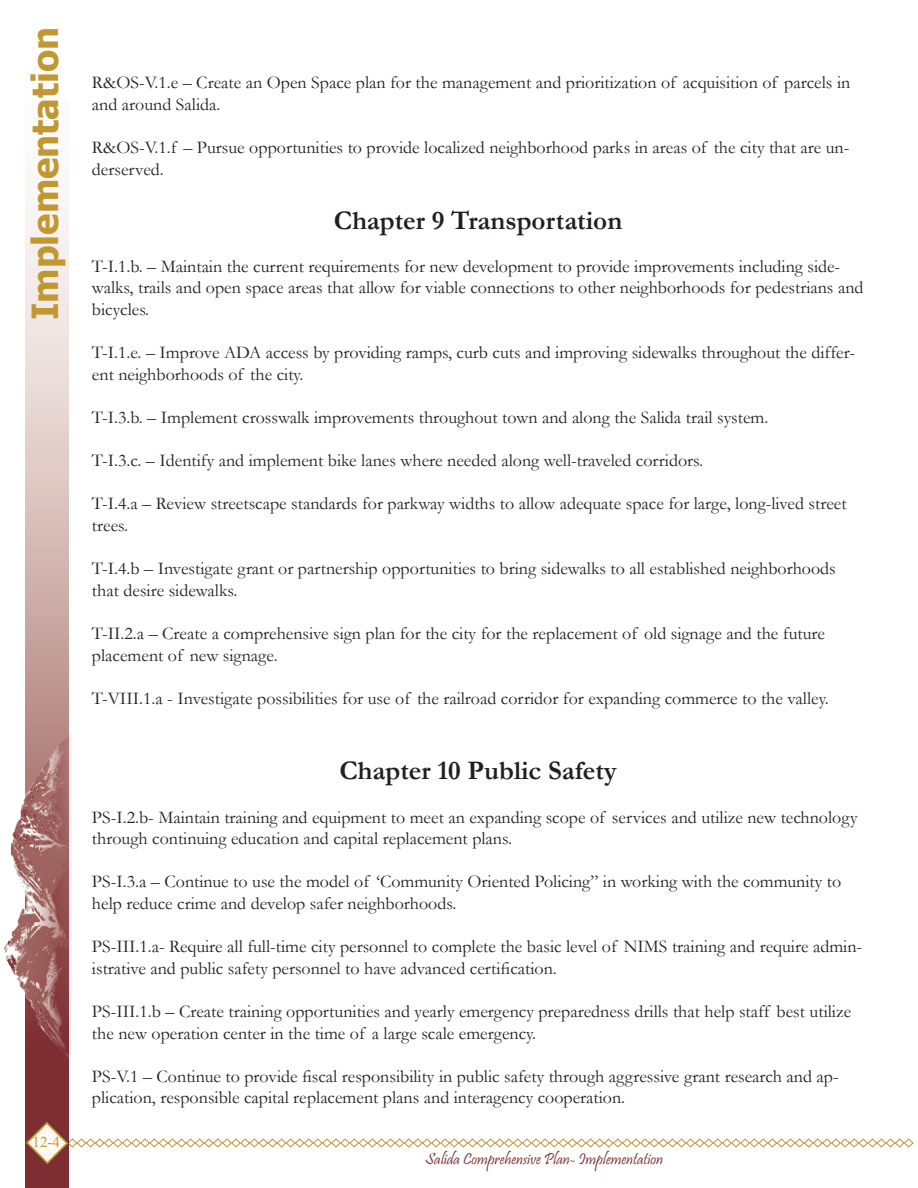
<style>
.page{position:relative;width:918px;height:1188px;background:#fff}
.page>*{position:absolute;margin:0;border:0;box-sizing:border-box;transform-origin:0 0}
.t1{font:700 36px "Tahoma";color:#c19731}
.t2{font:700 27px "Garamond";color:#231f20}
.t3{font:18px/21.6px "Garamond";color:#231f20}
.t4{font:16.5px "Pristina";color:#7d2f34}
.t5{font:15px "Times New Roman";color:#c19731}
</style>
<div class="page">
<svg style="left:26px;top:206px;width:42px;height:982px;background:#cfb2af"></svg>
<img style="left:4px;top:733px;width:67px;height:330px">
<svg style="left:25px;top:1121px;width:889px;height:44px"></svg>
<h1 class="t1" style="left:20px;top:320px;width:295px;rotate:-90deg">Implementation</h1>
<p class="t5" style="left:33px;top:1132px;width:29px">12-4</p>
<p class="t3" style="left:92px;top:71px;width:760px">R&amp;OS-V.1.e – Create an Open Space plan for the management and prioritization of acquisition of parcels in and around Salida.</p>
<p class="t3" style="left:92px;top:136px;width:759px">R&amp;OS-V.1.f – Pursue opportunities to provide localized neighborhood parks in areas of the city that are un&shy;derserved.</p>
<p class="t2" style="left:334px;top:202px;width:290px">Chapter 9 Transportation</p>
<p class="t3" style="left:92px;top:255px;width:773px">T-I.1.b. – Maintain the current requirements for new development to provide improvements including side&shy;walks, trails and open space areas that allow for viable connections to other neighborhoods for pedestrians and bicycles.</p>
<p class="t3" style="left:92px;top:341px;width:765px">T-I.1.e. – Improve ADA access by providing ramps, curb cuts and improving sidewalks throughout the differ&shy;ent neighborhoods of the city.</p>
<p class="t3" style="left:92px;top:406px;width:678px">T-I.3.b. – Implement crosswalk improvements throughout town and along the Salida trail system.</p>
<p class="t3" style="left:92px;top:449px;width:613px">T-I.3.c. – Identify and implement bike lanes where needed along well-traveled corridors.</p>
<p class="t3" style="left:92px;top:493px;width:756px">T-I.4.a – Review streetscape standards for parkway widths to allow adequate space for large, long-lived street trees.</p>
<p class="t3" style="left:92px;top:557px;width:745px">T-I.4.b – Investigate grant or partnership opportunities to bring sidewalks to all established neighborhoods that desire sidewalks.</p>
<p class="t3" style="left:92px;top:622px;width:735px">T-II.2.a – Create a comprehensive sign plan for the city for the replacement of old signage and the future placement of new signage.</p>
<p class="t3" style="left:92px;top:687px;width:738px">T-VIII.1.a - Investigate possibilities for use of the railroad corridor for expanding commerce to the valley.</p>
<p class="t2" style="left:339px;top:753px;width:279px">Chapter 10 Public Safety</p>
<p class="t3" style="left:92px;top:806px;width:767px">PS-I.2.b- Maintain training and equipment to meet an expanding scope of services and utilize new technology through continuing education and capital replacement plans.</p>
<p class="t3" style="left:92px;top:871px;width:751px">PS-I.3.a – Continue to use the model of ‘Community Oriented Policing” in working with the community to help reduce crime and develop safer neighborhoods.</p>
<p class="t3" style="left:92px;top:935px;width:772px">PS-III.1.a- Require all full-time city personnel to complete the basic level of NIMS training and require admin&shy;istrative and public safety personnel to have advanced certification.</p>
<p class="t3" style="left:92px;top:1000px;width:761px">PS-III.1.b – Create training opportunities and yearly emergency preparedness drills that help staff best utilize the new operation center in the time of a large scale emergency.</p>
<p class="t3" style="left:92px;top:1065px;width:748px">PS-V.1 – Continue to provide fiscal responsibility in public safety through aggressive grant research and ap&shy;plication, responsible capital replacement plans and interagency cooperation.</p>
<p class="t4" style="left:425px;top:1150px;width:239px">Salida Comprehensive Plan- Implementation</p>
</div>
